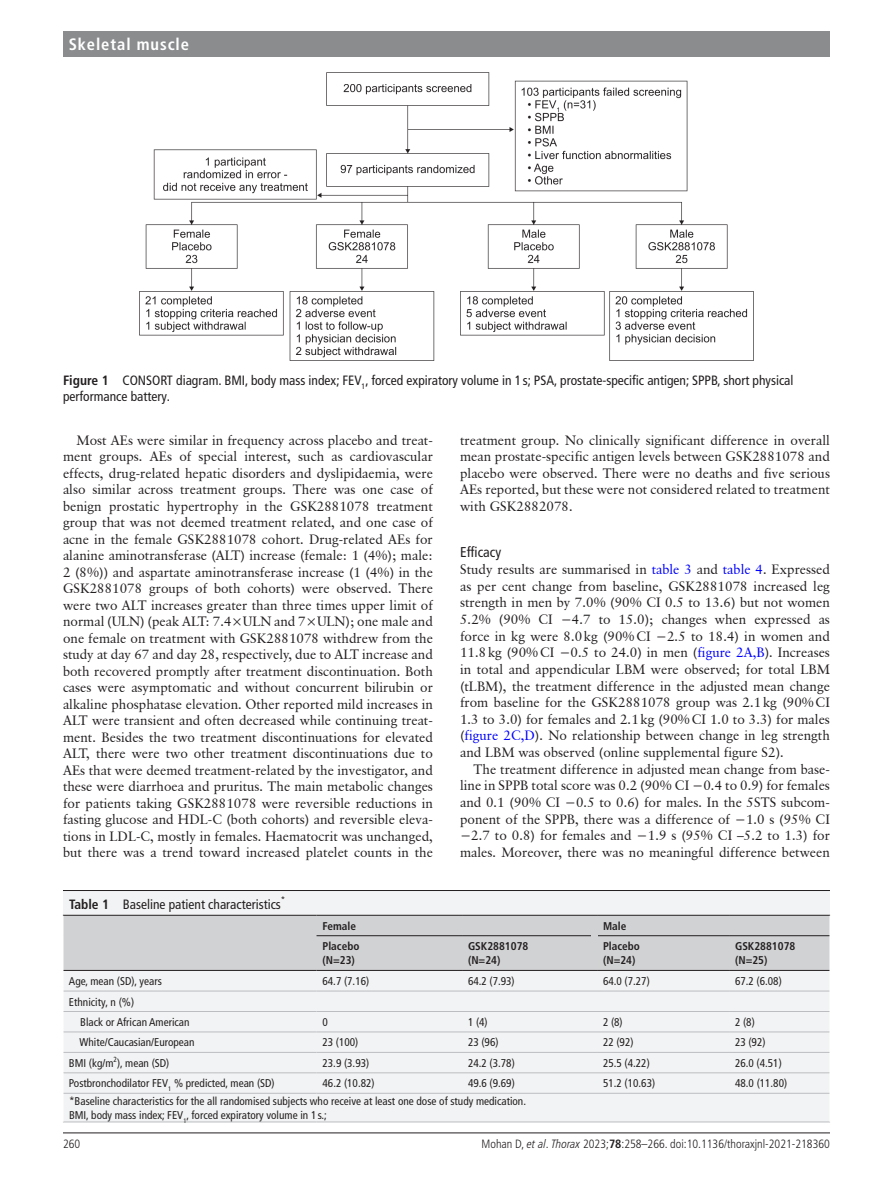
<style>
.page{position:relative;width:893px;height:1191px;background:#fff}
.page>*{position:absolute;margin:0;border:0;box-sizing:border-box;transform-origin:0 0}
.t1{font:700 condensed 16.5px "Frutiger LT Pro";letter-spacing:.055em;color:#fff}
.t2{font:condensed 14.25px "Frutiger LT Pro";color:#231f20}
.t3{font:13.5px/16.5px "Classical Garamond BT";color:#231f20;text-align:justify}
.t4{font:condensed 13.5px/16.5px "Frutiger LT Pro";color:#231f20}
.t5{font:300 condensed 12px "Frutiger LT Pro";color:#231f20}
.t6{font:condensed 11.25px/20.4px "Frutiger LT Pro";color:#231f20}
.t7{font:700 condensed 11.25px/14.2px "Frutiger LT Pro";color:#231f20}
.t8{font:condensed 9px "Frutiger LT Pro";color:#231f20}
.t9{font:condensed 7.5px "Frutiger LT Pro";color:#231f20}
.s1{font-weight:700}
.s2{color:#00f}
.s3{font-style:italic}
</style>
<div class="page">
<div style="left:63px;top:31px;width:767px;height:25px;background:#8a8c8e"></div>
<img style="left:140px;top:72px;width:613px;height:288px">
<div style="left:63px;top:890px;width:767px;height:232px;background:#f2f3f4"></div>
<hr style="left:63px;top:890px;width:767px;height:1px;background:#231f20">
<hr style="left:63px;top:1121px;width:253px;height:1px;background:#bcbdc0">
<hr style="left:316px;top:1121px;width:146px;height:1px;background:#bcbdc0">
<hr style="left:462px;top:1121px;width:135px;height:1px;background:#bcbdc0">
<hr style="left:597px;top:1121px;width:132px;height:1px;background:#bcbdc0">
<hr style="left:729px;top:1121px;width:101px;height:1px;background:#bcbdc0">
<svg style="left:63px;top:915px;width:768px;height:179px"></svg>
<hr style="left:63px;top:1132px;width:767px;height:1px;background:#231f20">
<p class="t1" style="left:69px;top:34px;width:122px">Skeletal muscle</p>
<p class="t4" style="left:63px;top:372px;width:732px"><span class="s1">Figure 1</span> CONSORT diagram. BMI, body mass index; FEV<sub>1</sub>, forced expiratory volume in 1 s; PSA, prostate-specific antigen; SPPB, short physical performance battery.</p>
<p class="t3" style="left:63px;top:431px;width:371px;text-indent:14px">Most AEs were similar in frequency across placebo and treat&shy;ment groups. AEs of special interest, such as cardiovascular effects, drug-related hepatic disorders and dyslipidaemia, were also similar across treatment groups. There was one case of benign prostatic hypertrophy in the GSK2881078 treatment group that was not deemed treatment related, and one case of acne in the female GSK2881078 cohort. Drug-related AEs for alanine aminotransferase (ALT) increase (female: 1 (4%); male:<br>2 (8%)) and aspartate aminotransferase increase (1 (4%) in the GSK2881078 groups of both cohorts) were observed. There were two ALT increases greater than three times upper limit of normal (ULN) (peak ALT: 7.4×ULN and 7×ULN); one male and one female on treatment with GSK2881078 withdrew from the study at day 67 and day 28, respectively, due to ALT increase and both recovered promptly after treatment discontinuation. Both cases were asymptomatic and without concurrent bilirubin or alkaline phosphatase elevation. Other reported mild increases in ALT were transient and often decreased while continuing treat&shy;ment. Besides the two treatment discontinuations for elevated ALT, there were two other treatment discontinuations due to AEs that were deemed treatment-related by the investigator, and these were diarrhoea and pruritus. The main metabolic changes for patients taking GSK2881078 were reversible reductions in fasting glucose and HDL-C (both cohorts) and reversible eleva&shy;tions in LDL-C, mostly in females. Haematocrit was unchanged, but there was a trend toward increased platelet counts in the</p>
<p class="t3" style="left:460px;top:431px;width:371px">treatment group. No clinically significant difference in overall mean prostate-specific antigen levels between GSK2881078 and placebo were observed. There were no deaths and five serious AEs reported, but these were not considered related to treatment with GSK2882078.</p>
<p class="t2" style="left:460px;top:544px;width:43px">Efficacy</p>
<p class="t3" style="left:460px;top:561px;width:371px">Study results are summarised in <span class="s2">table 3</span> and <span class="s2">table 4</span>. Expressed as per cent change from baseline, GSK2881078 increased leg strength in men by 7.0% (90% CI 0.5 to 13.6) but not women 5.2% (90% CI −4.7 to 15.0); changes when expressed as force in kg were 8.0kg (90%CI −2.5 to 18.4) in women and 11.8kg (90%CI −0.5 to 24.0) in men (<span class="s2">figure 2A,B</span>). Increases in total and appendicular LBM were observed; for total LBM (tLBM), the treatment difference in the adjusted mean change from baseline for the GSK2881078 group was 2.1kg (90%CI 1.3 to 3.0) for females and 2.1kg (90%CI 1.0 to 3.3) for males (<span class="s2">figure 2C,D</span>). No relationship between change in leg strength and LBM was observed (online supplemental figure S2).</p>
<p class="t3" style="left:460px;top:760px;width:371px;text-indent:14px">The treatment difference in adjusted mean change from base&shy;line in SPPB total score was 0.2 (90% CI −0.4 to 0.9) for females and 0.1 (90% CI −0.5 to 0.6) for males. In the 5STS subcom&shy;ponent of the SPPB, there was a difference of −1.0 s (95% CI −2.7 to 0.8) for females and −1.9 s (95% CI –5.2 to 1.3) for males. Moreover, there was no meaningful difference between</p>
<p class="t8" style="left:281px;top:894px;width:6px">*</p>
<p class="t4" style="left:69px;top:896px;width:213px"><span class="s1">Table 1</span> Baseline patient characteristics</p>
<p class="t7" style="left:322px;top:918px;width:35px">Female</p>
<p class="t7" style="left:603px;top:918px;width:25px">Male</p>
<p class="t7" style="left:322px;top:939px;width:38px">Placebo (N=23)</p>
<p class="t7" style="left:468px;top:939px;width:62px">GSK2881078 (N=24)</p>
<p class="t7" style="left:603px;top:939px;width:38px">Placebo (N=24)</p>
<p class="t7" style="left:735px;top:939px;width:62px">GSK2881078 (N=25)</p>
<p class="t6" style="left:69px;top:971px;width:94px">Age, mean (SD), years</p>
<p class="t6" style="left:322px;top:971px;width:48px">64.7 (7.16)</p>
<p class="t6" style="left:468px;top:971px;width:48px">64.2 (7.93)</p>
<p class="t6" style="left:603px;top:971px;width:48px">64.0 (7.27)</p>
<p class="t6" style="left:735px;top:971px;width:48px">67.2 (6.08)</p>
<p class="t6" style="left:80px;top:991px;width:111px;text-indent:-11px">Ethnicity, n (%)<br>Black or African American</p>
<p class="t6" style="left:322px;top:1012px;width:7px">0</p>
<p class="t6" style="left:468px;top:1012px;width:21px">1 (4)</p>
<p class="t6" style="left:603px;top:1012px;width:21px">2 (8)</p>
<p class="t6" style="left:735px;top:1012px;width:21px">2 (8)</p>
<p class="t6" style="left:80px;top:1032px;width:116px">White/Caucasian/European</p>
<p class="t6" style="left:322px;top:1032px;width:37px">23 (100)</p>
<p class="t6" style="left:468px;top:1032px;width:32px">23 (96)</p>
<p class="t6" style="left:603px;top:1032px;width:32px">22 (92)</p>
<p class="t6" style="left:735px;top:1032px;width:32px">23 (92)</p>
<p class="t6" style="left:69px;top:1052px;width:102px">BMI (kg/m ), mean (SD)</p>
<p class="t9" style="left:114px;top:1054px;width:5px">2</p>
<p class="t6" style="left:322px;top:1052px;width:48px">23.9 (3.93)</p>
<p class="t6" style="left:468px;top:1052px;width:48px">24.2 (3.78)</p>
<p class="t6" style="left:603px;top:1052px;width:48px">25.5 (4.22)</p>
<p class="t6" style="left:735px;top:1052px;width:48px">26.0 (4.51)</p>
<p class="t6" style="left:69px;top:1073px;width:207px">Postbronchodilator FEV<sub>1</sub> % predicted, mean (SD)</p>
<p class="t6" style="left:323px;top:1073px;width:54px">46.2 (10.82)</p>
<p class="t6" style="left:468px;top:1073px;width:48px">49.6 (9.69)</p>
<p class="t6" style="left:603px;top:1073px;width:54px">51.2 (10.63)</p>
<p class="t6" style="left:735px;top:1073px;width:54px">48.0 (11.80)</p>
<p class="t6" style="left:69px;top:1093px;width:459px;line-height:14.2px">*Baseline characteristics for the all randomised subjects who receive at least one dose of study medication.<br>BMI, body mass index; FEV<sub>1</sub>, forced expiratory volume in 1 s.;</p>
<p class="t5" style="left:63px;top:1136px;width:19px">260</p>
<p class="t5" style="left:482px;top:1136px;width:350px">Mohan D, <span class="s3">et al</span>. <span class="s3">Thorax</span> 2023;<span class="s1">78</span>:258–266. doi:10.1136/thoraxjnl-2021-218360</p>
</div>
